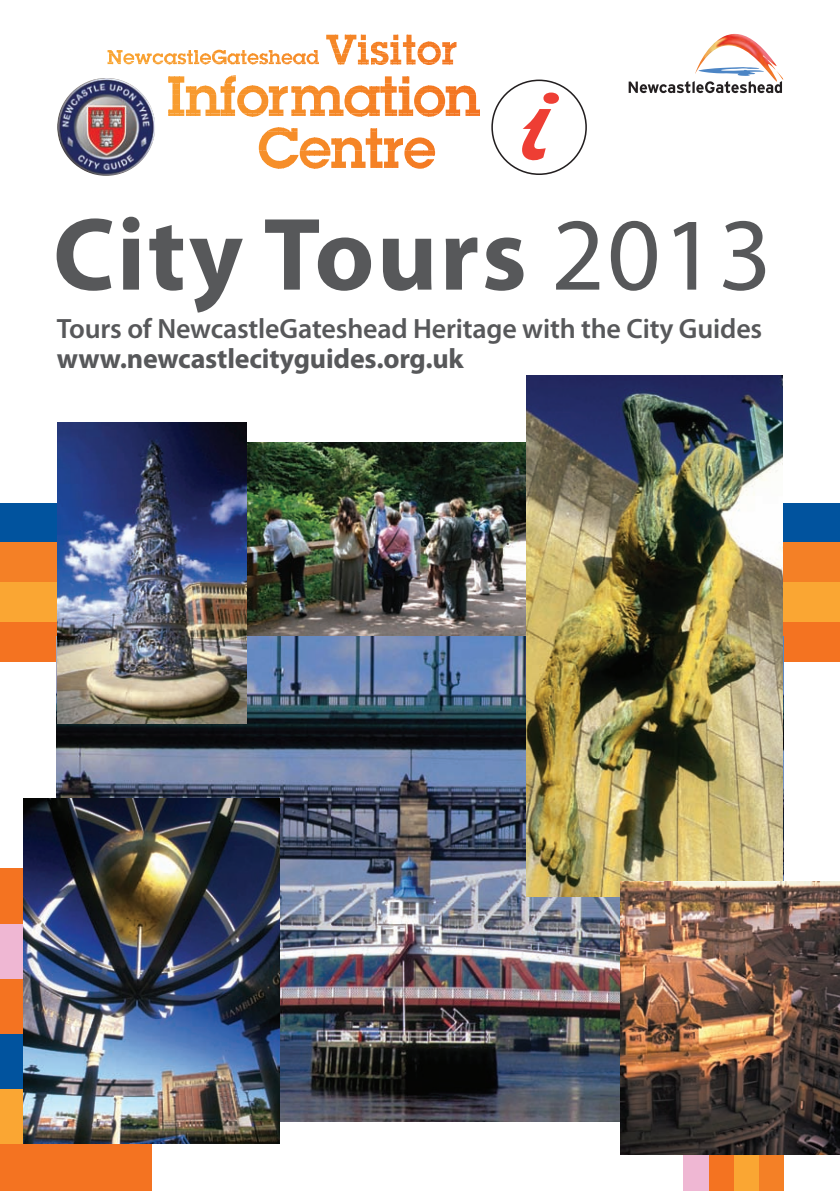
<style>
.page{position:relative;width:840px;height:1191px;background:#fff}
.page>*{position:absolute;margin:0;border:0;box-sizing:border-box;transform-origin:0 0}
.t1{font:700 104px "Myriad Pro";letter-spacing:.02em;color:#57585a}
.t2{font:600 28px "Myriad Pro";letter-spacing:-.005em;color:#57585a}
.t3{font:700 28px "Myriad Pro";letter-spacing:-.005em;color:#57585a}
.s1{font-weight:400}
</style>
<div class="page">
<div style="left:682px;top:950px;width:101px;height:241px;background:#f48026"></div>
<div style="left:682px;top:950px;width:76px;height:241px;background:#faa633"></div>
<div style="left:682px;top:950px;width:51px;height:241px;background:#f47321"></div>
<div style="left:682px;top:950px;width:25px;height:241px;background:#efb7d3"></div>
<div style="left:0;top:869px;width:151px;height:322px;background:#f47321"></div>
<div style="left:0;top:924px;width:151px;height:267px;background:#efb7d3"></div>
<div style="left:0;top:979px;width:151px;height:212px;background:#f47321"></div>
<div style="left:0;top:1034px;width:151px;height:157px;background:#01539e"></div>
<div style="left:0;top:1089px;width:151px;height:102px;background:#faa633"></div>
<div style="left:0;top:1145px;width:151px;height:46px;background:#f47321"></div>
<div style="left:0;top:503px;width:142px;height:159px;background:#01539e"></div>
<div style="left:0;top:542px;width:142px;height:120px;background:#f48026"></div>
<div style="left:0;top:582px;width:142px;height:80px;background:#faa633"></div>
<div style="left:0;top:622px;width:142px;height:40px;background:#f47321"></div>
<div style="left:697px;top:503px;width:142px;height:159px;background:#01539e"></div>
<div style="left:697px;top:542px;width:142px;height:120px;background:#f48026"></div>
<div style="left:697px;top:582px;width:142px;height:80px;background:#faa633"></div>
<div style="left:697px;top:622px;width:142px;height:40px;background:#f47321"></div>
<img style="left:246px;top:442px;width:280px;height:194px">
<img style="left:57px;top:636px;width:726px;height:485px">
<img style="left:57px;top:422px;width:189px;height:301px">
<img style="left:526px;top:375px;width:256px;height:522px">
<img style="left:23px;top:798px;width:256px;height:346px">
<img style="left:620px;top:881px;width:219px;height:273px">
<svg style="left:168px;top:75px;width:312px;height:94px"></svg>
<svg style="left:107px;top:35px;width:349px;height:30px"></svg>
<svg style="left:522px;top:93px;width:37px;height:68px"></svg>
<div style="left:491px;top:80px;width:95px;height:95px;border:2px solid #231f20;border-radius:50%"></div>
<svg style="left:628px;top:71px;width:154px;height:22px"></svg>
<img style="left:694px;top:34px;width:82px;height:48px">
<img style="left:57px;top:78px;width:98px;height:98px;border-radius:49px">
<h1 class="t1" style="left:53px;top:187px;width:720px">City Tours <span class="s1">2013</span></h1>
<p class="t2" style="left:57px;top:311px;width:706px">Tours of NewcastleGateshead Heritage with the City Guides</p>
<p class="t3" style="left:57px;top:341px;width:408px">www.newcastlecityguides.org.uk</p>
</div>
